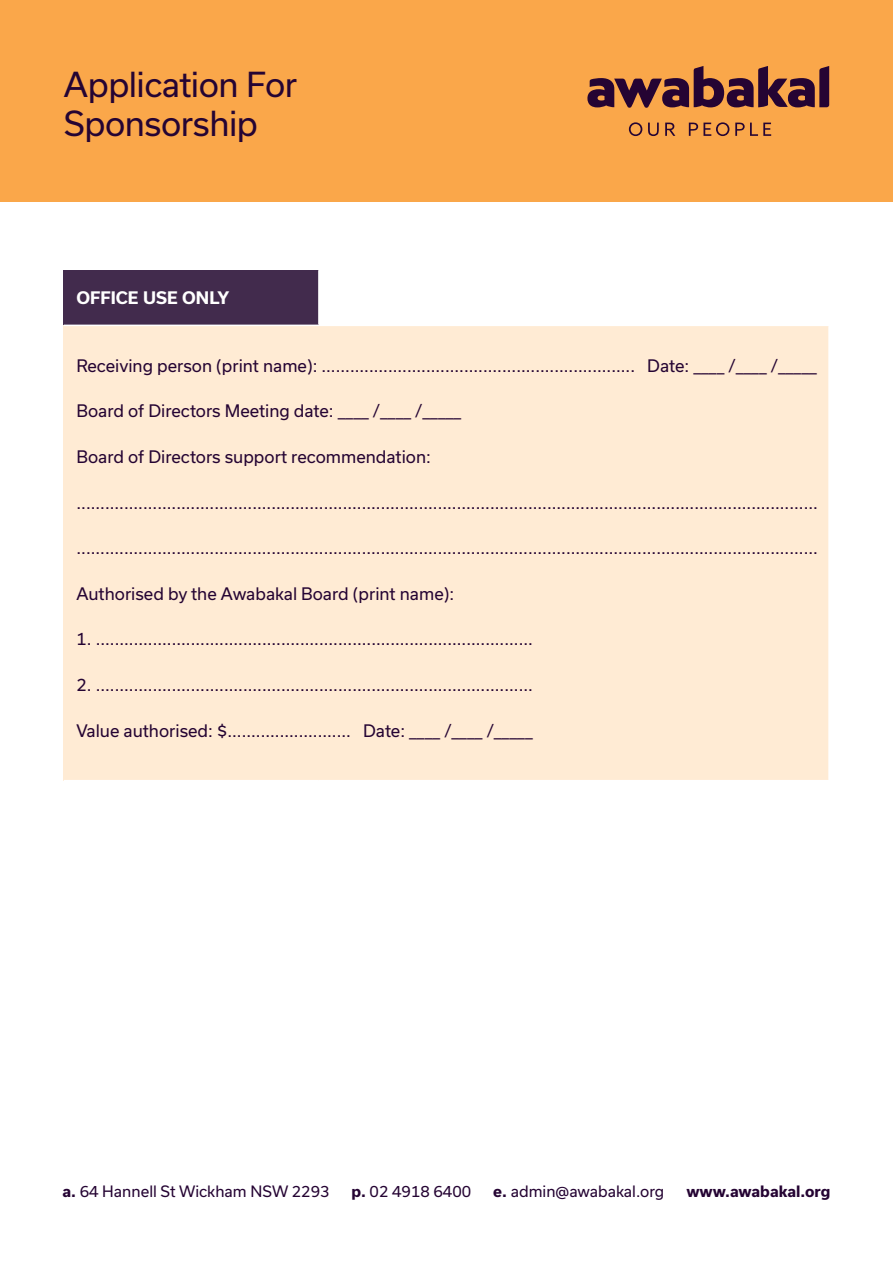
<style>
.page{position:relative;width:893px;height:1263px;background:#fff}
.page>*{position:absolute;margin:0;border:0;box-sizing:border-box;transform-origin:0 0}
.t1{font:33px/39.6px "Usual";letter-spacing:-.015em;color:#250433}
.t2{font:16.5px "Usual";color:#250433}
.t3{font:700 16.5px "Usual";color:#fff}
.t4{font:15px "Usual";color:#250433}
.t5{font:700 15px "Usual";color:#250433}
.s1{font-weight:700}
</style>
<div class="page">
<div style="left:0;top:0;width:893px;height:202px;background:#faa74a"></div>
<svg style="left:629px;top:122px;width:13px;height:14px"></svg>
<svg style="left:648px;top:123px;width:11px;height:13px"></svg>
<svg style="left:665px;top:123px;width:10px;height:13px"></svg>
<svg style="left:689px;top:122px;width:40px;height:14px"></svg>
<svg style="left:735px;top:123px;width:36px;height:13px"></svg>
<svg style="left:587px;top:66px;width:242px;height:42px"></svg>
<div style="left:64px;top:270px;width:255px;height:55px;background:#422b4d"></div>
<div style="left:64px;top:325px;width:765px;height:456px;background:#ffebd4"></div>
<hr style="left:318px;top:269px;width:512px;height:2px;background:#fff">
<hr style="left:828px;top:326px;width:1px;height:454px;background:#fff">
<hr style="left:64px;top:325px;width:255px;height:1px;background:#fff">
<hr style="left:319px;top:325px;width:511px;height:1px;background:#fff">
<hr style="left:318px;top:271px;width:2px;height:54px;background:#fff">
<hr style="left:64px;top:780px;width:255px;height:1px;background:#fff">
<hr style="left:319px;top:780px;width:510px;height:1px;background:#fff">
<h1 class="t1" style="left:64px;top:64px;width:235px">Application For<br>Sponsorship</h1>
<p class="t3" style="left:77px;top:288px;width:154px">OFFICE USE ONLY</p>
<p class="t2" style="left:77px;top:356px;width:742px">Receiving person (print name): .................................................................. Date: ____ /____ /_____</p>
<p class="t2" style="left:77px;top:402px;width:386px">Board of Directors Meeting date: ____ /____ /_____</p>
<p class="t2" style="left:77px;top:447px;width:356px">Board of Directors support recommendation:</p>
<p class="t2" style="left:77px;top:493px;width:743px">............................................................................................................................................................</p>
<p class="t2" style="left:77px;top:538px;width:743px">............................................................................................................................................................</p>
<p class="t2" style="left:77px;top:584px;width:379px">Authorised by the Awabakal Board (print name):</p>
<p class="t2" style="left:77px;top:630px;width:458px">1. ............................................................................................</p>
<p class="t2" style="left:77px;top:675px;width:458px">2. ............................................................................................</p>
<p class="t2" style="left:77px;top:721px;width:458px">Value authorised: $.......................... Date: ____ /____ /_____</p>
<p class="t4" style="left:62px;top:1183px;width:269px"><span class="s1">a.</span> 64 Hannell St Wickham NSW 2293</p>
<p class="t4" style="left:352px;top:1183px;width:121px"><span class="s1">p.</span> 02 4918 6400</p>
<p class="t4" style="left:493px;top:1183px;width:173px"><span class="s1">e.</span> admin@awabakal.org</p>
<p class="t5" style="left:686px;top:1183px;width:146px">www.awabakal.org</p>
</div>
